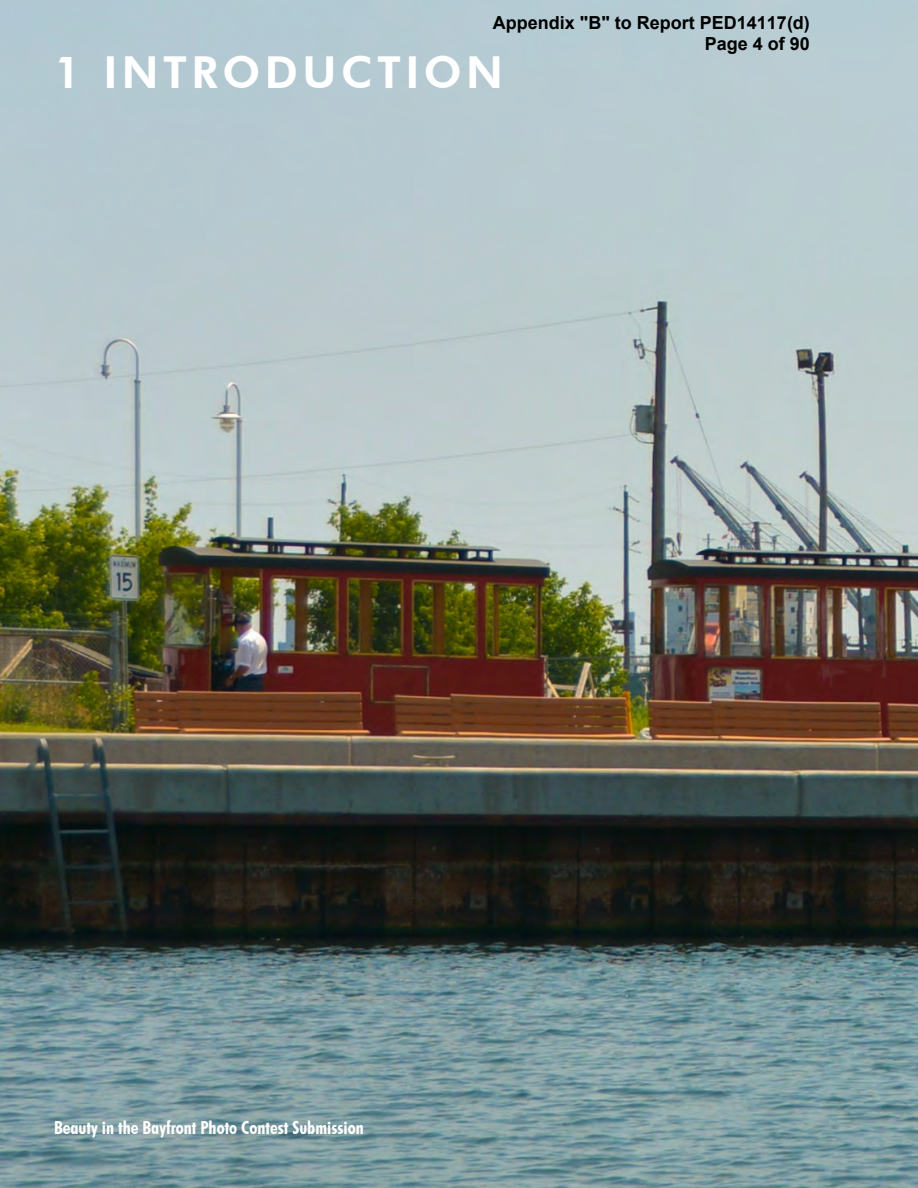
<style>
.page{position:relative;width:918px;height:1188px;background:#fff}
.page>*{position:absolute;margin:0;border:0;box-sizing:border-box;transform-origin:0 0}
.t1{font:800 44.1px "Futura BT";letter-spacing:.1em;color:#fff}
.t2{font:700 condensed 18px "Futura BT";color:#fff}
.t3{font:700 18px/21.6px "Arial";color:#000;text-align:right}
</style>
<div class="page">
<img style="left:0;top:0;width:918px;height:1188px">
<p class="t3" style="left:493px;top:12px;width:319px">Appendix "B" to Report PED14117(d)<br>Page 4 of 90</p>
<p class="t1" style="left:54px;top:45px;width:451px">1 INTRODUCTION</p>
<p class="t2" style="left:54px;top:1117px;width:311px">Beauty in the Bayfront Photo Contest Submission</p>
</div>
